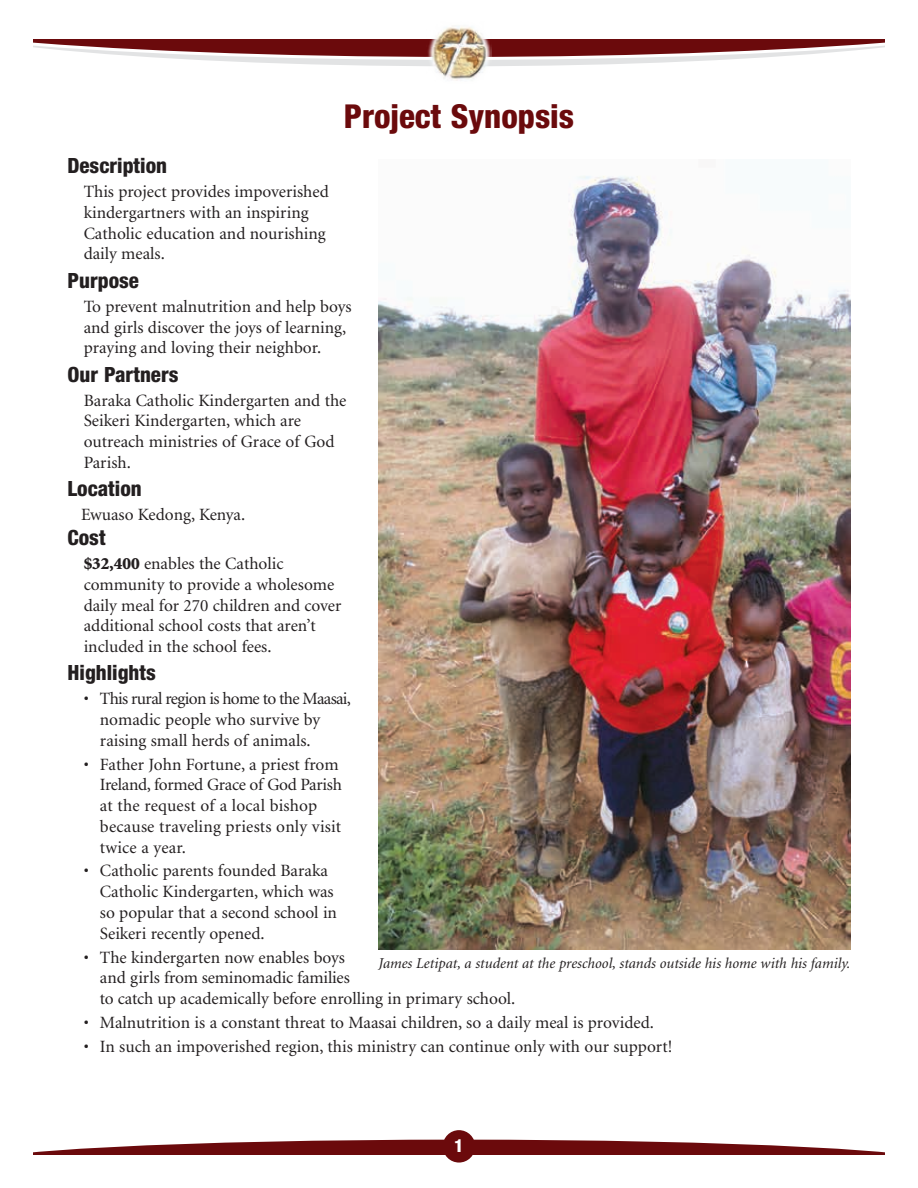
<style>
.page{position:relative;width:918px;height:1188px;background:#fff}
.page>*{position:absolute;margin:0;border:0;box-sizing:border-box;transform-origin:0 0}
.t1{font:800 condensed 33px "Helvetica Neue";color:#6b0a0c}
.t2{font:800 condensed 21px "Helvetica Neue";color:#231f20}
.t3{font:800 condensed 18px "Helvetica Neue";color:#fff}
.t4{font:17.25px/20.7px "Minion";color:#231f20}
.t5{font:italic 15px "Minion";color:#231f20}
.s1{font-weight:900}
</style>
<div class="page">
<svg style="left:34px;top:1140px;width:850px;height:14px"></svg>
<svg style="left:34px;top:40px;width:850px;height:26px"></svg>
<img style="left:426px;top:26px;width:66px;height:55px">
<div style="left:443px;top:1130px;width:32px;height:33px;background:#6b0a0c;border-radius:50%"></div>
<img style="left:379px;top:176px;width:471px;height:774px">
<h1 class="t1" style="left:344px;top:96px;width:232px">Project Synopsis</h1>
<p class="t2" style="left:68px;top:153px;width:101px">Description</p>
<p class="t4" style="left:84px;top:182px;width:247px">This project provides impoverished kindergartners with an inspiring<br>Catholic education and nourishing daily meals.</p>
<p class="t2" style="left:68px;top:267px;width:73px">Purpose</p>
<p class="t4" style="left:84px;top:297px;width:269px">To prevent malnutrition and help boys and girls discover the joys of learning, praying and loving their neighbor.</p>
<p class="t2" style="left:68px;top:361px;width:113px">Our Partners</p>
<p class="t4" style="left:84px;top:390px;width:264px">Baraka Catholic Kindergarten and the<br>Seikeri Kindergarten, which are outreach ministries of Grace of God<br>Parish.</p>
<p class="t2" style="left:68px;top:476px;width:76px">Location</p>
<p class="t4" style="left:81px;top:505px;width:166px">Ewuaso Kedong, Kenya.</p>
<p class="t2" style="left:68px;top:525px;width:40px">Cost</p>
<p class="t4" style="left:84px;top:554px;width:259px"><span class="s1">$32,400</span> enables the Catholic community to provide a wholesome daily meal for 270 children and cover additional school costs that aren’t included in the school fees.</p>
<p class="t2" style="left:68px;top:660px;width:90px">Highlights</p>
<p class="t4" style="left:100px;top:689px;width:253px;text-indent:-16px">• This rural region is home to the Maasai, nomadic people who survive by raising small herds of animals.</p>
<p class="t4" style="left:100px;top:755px;width:243px;text-indent:-16px">• Father John Fortune, a priest from<br>Ireland, formed Grace of God Parish at the request of a local bishop because traveling priests only visit twice a year.</p>
<p class="t4" style="left:100px;top:861px;width:239px;text-indent:-16px">• Catholic parents founded Baraka<br>Catholic Kindergarten, which was so popular that a second school in<br>Seikeri recently opened.</p>
<p class="t4" style="left:100px;top:947px;width:417px;text-indent:-16px">• The kindergarten now enables boys<br>and girls from seminomadic families<br>to catch up academically before enrolling in primary school.</p>
<p class="t4" style="left:84px;top:1013px;width:572px">• Malnutrition is a constant threat to Maasai children, so a daily meal is provided.</p>
<p class="t4" style="left:84px;top:1037px;width:590px">• In such an impoverished region, this ministry can continue only with our support!</p>
<p class="t5" style="left:379px;top:955px;width:473px">James Letipat, a student at the preschool, stands outside his home with his family.</p>
<p class="t3" style="left:454px;top:1135px;width:11px">1</p>
</div>
